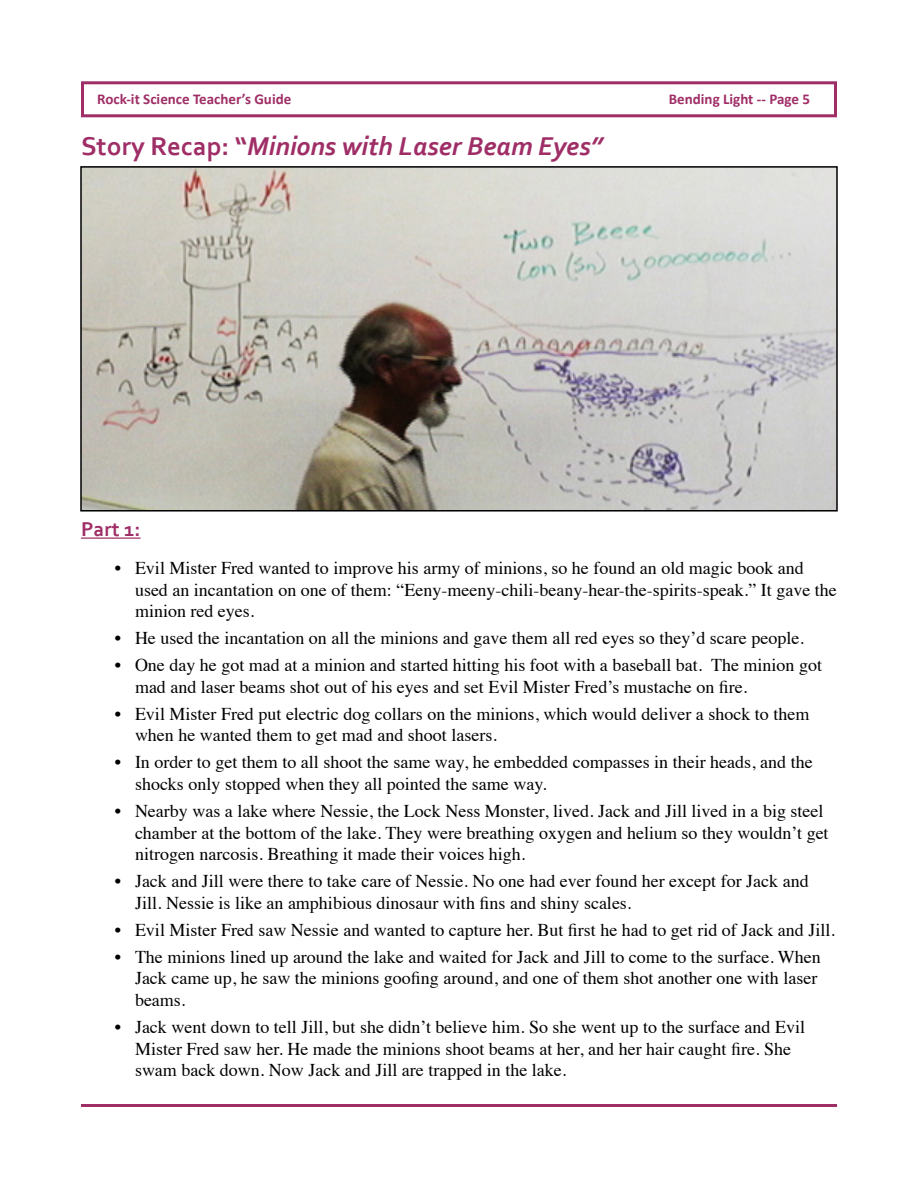
<style>
.page{position:relative;width:918px;height:1188px;background:#fff}
.page>*{position:absolute;margin:0;border:0;box-sizing:border-box;transform-origin:0 0}
.t1{font:italic 700 27px "Corbel";color:#9f2e66}
.t2{font:700 21px "Corbel";color:#9f2e66}
.t3{font:18px/21.6px "Times";color:#000}
.t4{font:700 15px "Calibri";color:#9f2e66}
.s1{font-style:normal}
</style>
<div class="page">
<div style="left:81px;top:81px;width:756px;height:36px;border:3px solid #9f2e66"></div>
<hr style="left:81px;top:1104px;width:756px;height:3px;background:#9f2e66">
<hr style="left:81px;top:538px;width:60px;height:1px;background:#9f2e66">
<img style="left:83px;top:169px;width:752px;height:340px">
<div style="left:80px;top:166px;width:758px;height:346px;border:2px solid #000"></div>
<p class="t4" style="left:97px;top:90px;width:196px">Rock-it Science Teacher’s Guide</p>
<p class="t4" style="left:669px;top:90px;width:143px">Bending Light -- Page 5</p>
<h1 class="t1" style="left:81px;top:129px;width:524px"><span class="s1">Story Recap: “</span>Minions with Laser Beam Eyes”</h1>
<p class="t2" style="left:81px;top:516px;width:61px">Part 1:</p>
<p class="t3" style="left:135px;top:556px;width:703px;text-indent:-20px">• Evil Mister Fred wanted to improve his army of minions, so he found an old magic book and used an incantation on one of them: “Eeny-meeny-chili-beany-hear-the-spirits-speak.” It gave the minion red eyes.</p>
<p class="t3" style="left:115px;top:626px;width:688px">• He used the incantation on all the minions and gave them all red eyes so they’d scare people.</p>
<p class="t3" style="left:135px;top:653px;width:689px;text-indent:-20px">• One day he got mad at a minion and started hitting his foot with a baseball bat. The minion got mad and laser beams shot out of his eyes and set Evil Mister Fred’s mustache on fire.</p>
<p class="t3" style="left:135px;top:701px;width:676px;text-indent:-20px">• Evil Mister Fred put electric dog collars on the minions, which would deliver a shock to them when he wanted them to get mad and shoot lasers.</p>
<p class="t3" style="left:135px;top:750px;width:679px;text-indent:-20px">• In order to get them to all shoot the same way, he embedded compasses in their heads, and the shocks only stopped when they all pointed the same way.</p>
<p class="t3" style="left:135px;top:799px;width:695px;text-indent:-20px">• Nearby was a lake where Nessie, the Lock Ness Monster, lived. Jack and Jill lived in a big steel chamber at the bottom of the lake. They were breathing oxygen and helium so they wouldn’t get nitrogen narcosis. Breathing it made their voices high.</p>
<p class="t3" style="left:135px;top:869px;width:675px;text-indent:-20px">• Jack and Jill were there to take care of Nessie. No one had ever found her except for Jack and<br>Jill. Nessie is like an amphibious dinosaur with fins and shiny scales.</p>
<p class="t3" style="left:115px;top:917px;width:719px">• Evil Mister Fred saw Nessie and wanted to capture her. But first he had to get rid of Jack and Jill.</p>
<p class="t3" style="left:135px;top:944px;width:687px;text-indent:-20px">• The minions lined up around the lake and waited for Jack and Jill to come to the surface. When<br>Jack came up, he saw the minions goofing around, and one of them shot another one with laser beams.</p>
<p class="t3" style="left:135px;top:1015px;width:672px;text-indent:-20px">• Jack went down to tell Jill, but she didn’t believe him. So she went up to the surface and Evil<br>Mister Fred saw her. He made the minions shoot beams at her, and her hair caught fire. She swam back down. Now Jack and Jill are trapped in the lake.</p>
</div>
